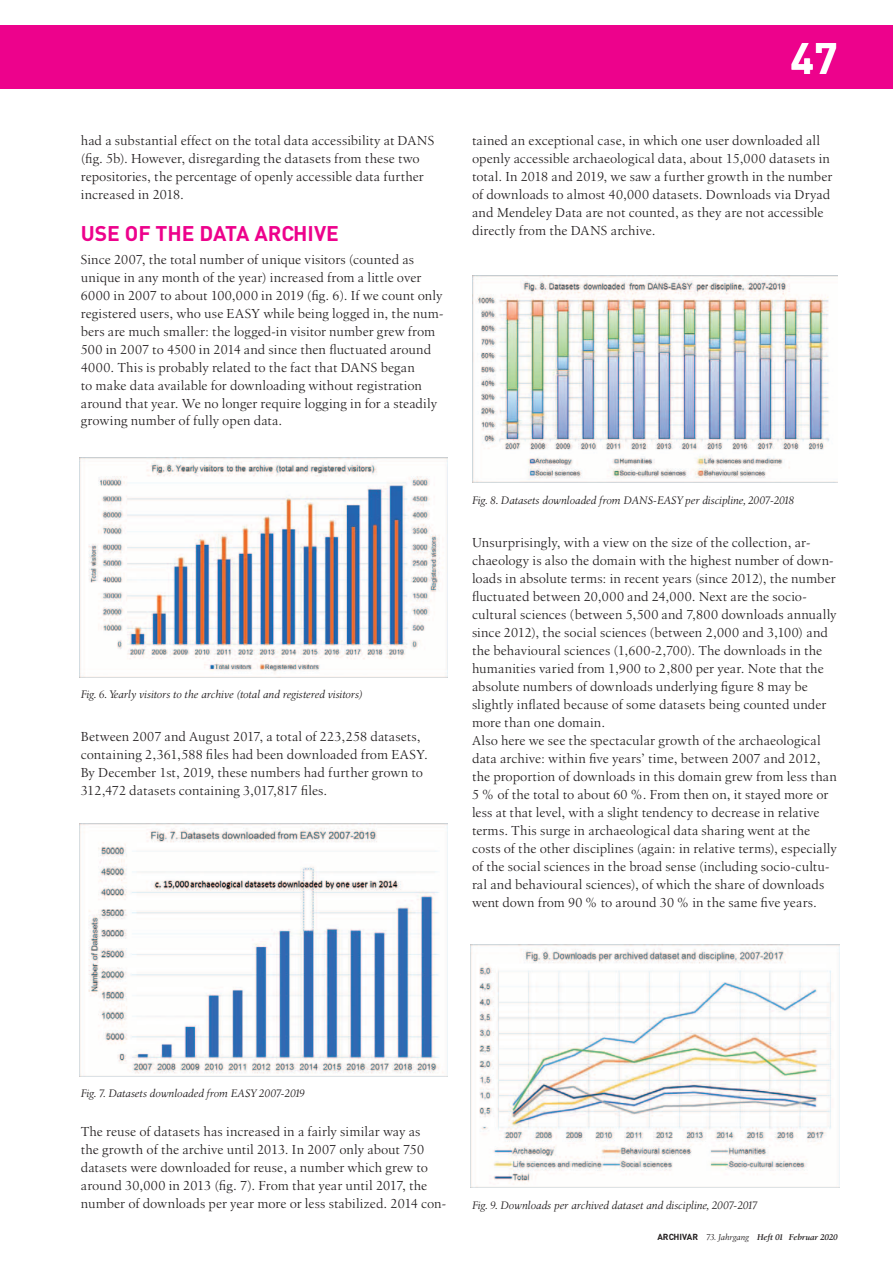
<style>
.page{position:relative;width:893px;height:1263px;background:#fff}
.page>*{position:absolute;margin:0;border:0;box-sizing:border-box;transform-origin:0 0}
.t1{font:700 43.5px "DIN";color:#fff}
.t2{font:700 21px "DIN";color:#ed028c}
.t3{font:13.5px/18px "Birka";letter-spacing:.01em;color:#231f20}
.t4{font:italic 11.25px "Birka";letter-spacing:-.01em;color:#231f20}
.t5{font:italic 600 8.7px "Birka";letter-spacing:-.02em;color:#231f20}
.s1{font-family:"DIN";font-weight:700;font-style:normal}
.s2{font-weight:400}
</style>
<div class="page">
<div style="left:0;top:25px;width:893px;height:64px;background:#ed028c"></div>
<img style="left:79px;top:458px;width:369px;height:220px">
<img style="left:79px;top:824px;width:369px;height:253px">
<img style="left:472px;top:276px;width:365px;height:206px">
<img style="left:471px;top:944px;width:368px;height:243px">
<p class="t3" style="left:81px;top:132px;width:355px">had a substantial effect on the total data accessibility at DANS (fig. 5b). However, disregarding the datasets from these two repositories, the percentage of openly accessible data further increased in 2018.</p>
<h2 class="t2" style="left:81px;top:220px;width:14px">USE</h2>
<h2 class="t2" style="left:125px;top:220px;width:213px">OF THE DATA ARCHIVE</h2>
<p class="t3" style="left:81px;top:250px;width:364px">Since 2007, the total number of unique visitors (counted as unique in any month of the year) increased from a little over 6000 in 2007 to about 100,000 in 2019 (fig. 6). If we count only registered users, who use EASY while being logged in, the num&shy;bers are much smaller: the logged-in visitor number grew from 500 in 2007 to 4500 in 2014 and since then fluctuated around 4000. This is probably related to the fact that DANS began<br>to make data available for downloading without registration around that year. We no longer require logging in for a steadily growing number of fully open data.</p>
<p class="t4" style="left:81px;top:688px;width:284px">Fig. 6. Yearly visitors to the archive (total and registered visitors)</p>
<p class="t3" style="left:81px;top:727px;width:349px">Between 2007 and August 2017, a total of 223,258 datasets, containing 2,361,588 files had been downloaded from EASY.<br>By December 1st, 2019, these numbers had further grown to 312,472 datasets containing 3,017,817 files.</p>
<h1 class="t1" style="left:790px;top:29px;width:49px">47</h1>
<p class="t3" style="left:472px;top:132px;width:362px">tained an exceptional case, in which one user downloaded all openly accessible archaeological data, about 15,000 datasets in total. In 2018 and 2019, we saw a further growth in the number of downloads to almost 40,000 datasets. Downloads via Dryad and Mendeley Data are not counted, as they are not accessible directly from the DANS archive.</p>
<p class="t4" style="left:472px;top:494px;width:324px">Fig. 8. Datasets downloaded from DANS-EASY per discipline, 2007-2018</p>
<p class="t3" style="left:472px;top:534px;width:366px">Unsurprisingly, with a view on the size of the collection, ar&shy;chaeology is also the domain with the highest number of down&shy;loads in absolute terms: in recent years (since 2012), the number fluctuated between 20,000 and 24,000. Next are the socio&shy;cultural sciences (between 5,500 and 7,800 downloads annually since 2012), the social sciences (between 2,000 and 3,100) and the behavioural sciences (1,600-2,700). The downloads in the humanities varied from 1,900 to 2,800 per year. Note that the absolute numbers of downloads underlying figure 8 may be slightly inflated because of some datasets being counted under more than one domain.<br>Also here we see the spectacular growth of the archaeological data archive: within five years’ time, between 2007 and 2012, the proportion of downloads in this domain grew from less than 5 % of the total to about 60 %. From then on, it stayed more or less at that level, with a slight tendency to decrease in relative terms. This surge in archaeological data sharing went at the costs of the other disciplines (again: in relative terms), especially of the social sciences in the broad sense (including socio-cultu&shy;ral and behavioural sciences), of which the share of downloads went down from 90 % to around 30 % in the same five years.</p>
<p class="t4" style="left:81px;top:1086px;width:226px">Fig. 7. Datasets downloaded from EASY 2007-2019</p>
<p class="t3" style="left:81px;top:1122px;width:367px">The reuse of datasets has increased in a fairly similar way as<br>the growth of the archive until 2013. In 2007 only about 750 datasets were downloaded for reuse, a number which grew to around 30,000 in 2013 (fig. 7). From that year until 2017, the number of downloads per year more or less stabilized. 2014 con-</p>
<p class="t4" style="left:472px;top:1198px;width:287px">Fig. 9. Downloads per archived dataset and discipline, 2007-2017</p>
<p class="t5" style="left:657px;top:1232px;width:182px"><span class="s1">ARCHIVAR</span> <span class="s2">73. Jahrgang</span> Heft 01 Februar 2020</p>
</div>
